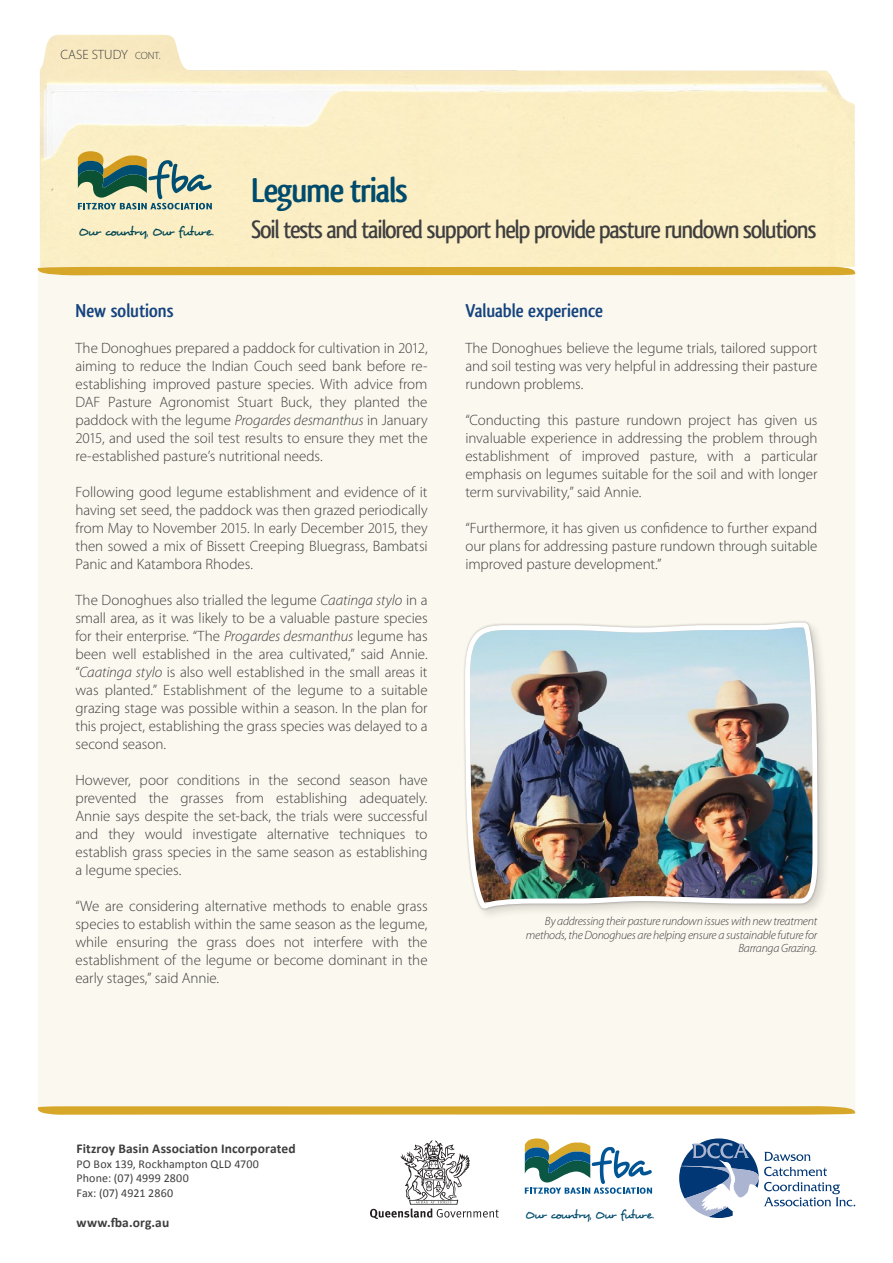
<style>
.page{position:relative;width:893px;height:1263px;background:#fff}
.page>*{position:absolute;margin:0;border:0;box-sizing:border-box;transform-origin:0 0}
.t1{font:700 36px "Qlassik";letter-spacing:-.04em;color:#004b6c}
.t2{font:500 26.25px "Qlassik";letter-spacing:-.05em;color:#3e3e3f}
.t3{font:700 19.5px "Qlassik";letter-spacing:-.005em;color:#16447f}
.t4{font:300 15px/18px "Myriad Pro";letter-spacing:-.005em;color:#3e3e3f;text-align:justify}
.BODY_TEXT{font:700 13.5px "Calibri";letter-spacing:.01em;color:#3e3e3f}
.t5{font:300 13.5px "Myriad Pro";color:#3e3e3f}
.t6{font:12.75px "Desyrel";letter-spacing:-.095em;color:#004b6c}
.t7{font:12.15px "Desyrel";letter-spacing:-.095em;color:#004b6c}
.t8{font:italic 300 12px/13.5px "Myriad Pro";letter-spacing:-.02em;color:#3e3e3f;text-align:right}
.BODY_TEXT-2{font:12px/14.4px "Calibri";letter-spacing:.01em;color:#3e3e3f}
.t9{font:300 10.5px "Myriad Pro";color:#3e3e3f}
.s1{font-style:italic}
</style>
<div class="page">
<div style="left:38px;top:275px;width:817px;height:831px;background:#fbf8ef"></div>
<img style="left:39px;top:34px;width:816px;height:233px">
<div style="left:38px;top:267px;width:817px;height:8px;background:#d6a728"></div>
<svg style="left:78px;top:151px;width:134px;height:58px;background:#a4b193"></svg>
<svg style="left:38px;top:1106px;width:817px;height:9px;background:#d9ae3b"></svg>
<div style="left:462px;top:620px;width:368px;height:301px;background:#231f20;opacity:.16"></div>
<img style="left:463px;top:620px;width:357px;height:293px">
<svg style="left:525px;top:1138px;width:127px;height:56px"></svg>
<svg style="left:370px;top:1140px;width:129px;height:79px"></svg>
<svg style="left:679px;top:1138px;width:176px;height:80px"></svg>
<p class="t5" style="left:61px;top:47px;width:69px">CASE STUDY</p>
<p class="t9" style="left:135px;top:50px;width:27px">CONT.</p>
<p class="t6" style="left:78px;top:223px;width:137px">Our country, Our future.</p>
<p class="t1" style="left:251px;top:169px;width:158px">Legume trials</p>
<p class="t2" style="left:251px;top:214px;width:567px">Soil tests and tailored support help provide pasture rundown solutions</p>
<p class="t3" style="left:75px;top:299px;width:100px">New solutions</p>
<p class="t4" style="left:75px;top:339px;width:354px">The Donoghues prepared a paddock for cultivation in 2012, aiming to reduce the Indian Couch seed bank before re&shy;establishing improved pasture species. With advice from DAF Pasture Agronomist Stuart Buck, they planted the paddock with the legume <span class="s1">Progardes desmanthus</span> in January 2015, and used the soil test results to ensure they met the re-established pasture’s nutritional needs.</p>
<p class="t4" style="left:75px;top:483px;width:354px">Following good legume establishment and evidence of it having set seed, the paddock was then grazed periodically from May to November 2015. In early December 2015, they then sowed a mix of Bissett Creeping Bluegrass, Bambatsi Panic and Katambora Rhodes.</p>
<p class="t4" style="left:75px;top:591px;width:354px">The Donoghues also trialled the legume <span class="s1">Caatinga stylo</span> in a small area, as it was likely to be a valuable pasture species for their enterprise. “The <span class="s1">Progardes desmanthus</span> legume has been well established in the area cultivated,” said Annie. “<span class="s1">Caatinga stylo</span> is also well established in the small areas it was planted.” Establishment of the legume to a suitable grazing stage was possible within a season. In the plan for this project, establishing the grass species was delayed to a second season.</p>
<p class="t4" style="left:75px;top:771px;width:354px">However, poor conditions in the second season have prevented the grasses from establishing adequately.<br>Annie says despite the set-back, the trials were successful and they would investigate alternative techniques to establish grass species in the same season as establishing a legume species.</p>
<p class="t4" style="left:75px;top:897px;width:354px">“We are considering alternative methods to enable grass species to establish within the same season as the legume, while ensuring the grass does not interfere with the establishment of the legume or become dominant in the early stages,” said Annie.</p>
<p class="t3" style="left:465px;top:299px;width:139px">Valuable experience</p>
<p class="t4" style="left:465px;top:339px;width:354px">The Donoghues believe the legume trials, tailored support and soil testing was very helpful in addressing their pasture rundown problems.</p>
<p class="t4" style="left:465px;top:411px;width:354px">“Conducting this pasture rundown project has given us invaluable experience in addressing the problem through establishment of improved pasture, with a particular emphasis on legumes suitable for the soil and with longer term survivability,” said Annie.</p>
<p class="t4" style="left:465px;top:519px;width:354px">“Furthermore, it has given us confidence to further expand our plans for addressing pasture rundown through suitable improved pasture development.”</p>
<p class="t8" style="left:526px;top:914px;width:293px">By addressing their pasture rundown issues with new treatment methods, the Donoghues are helping ensure a sustainable future for<br>Barranga Grazing.</p>
<p class="BODY_TEXT" style="left:77px;top:1140px;width:221px">Fitzroy Basin Association Incorporated</p>
<p class="BODY_TEXT-2" style="left:77px;top:1156px;width:184px">PO Box 139, Rockhampton QLD 4700<br>Phone: (07) 4999 2800<br>Fax: (07) 4921 2860</p>
<p class="BODY_TEXT" style="left:77px;top:1214px;width:94px">www.fba.org.au</p>
<p class="t7" style="left:525px;top:1206px;width:130px">Our country, Our future.</p>
</div>
